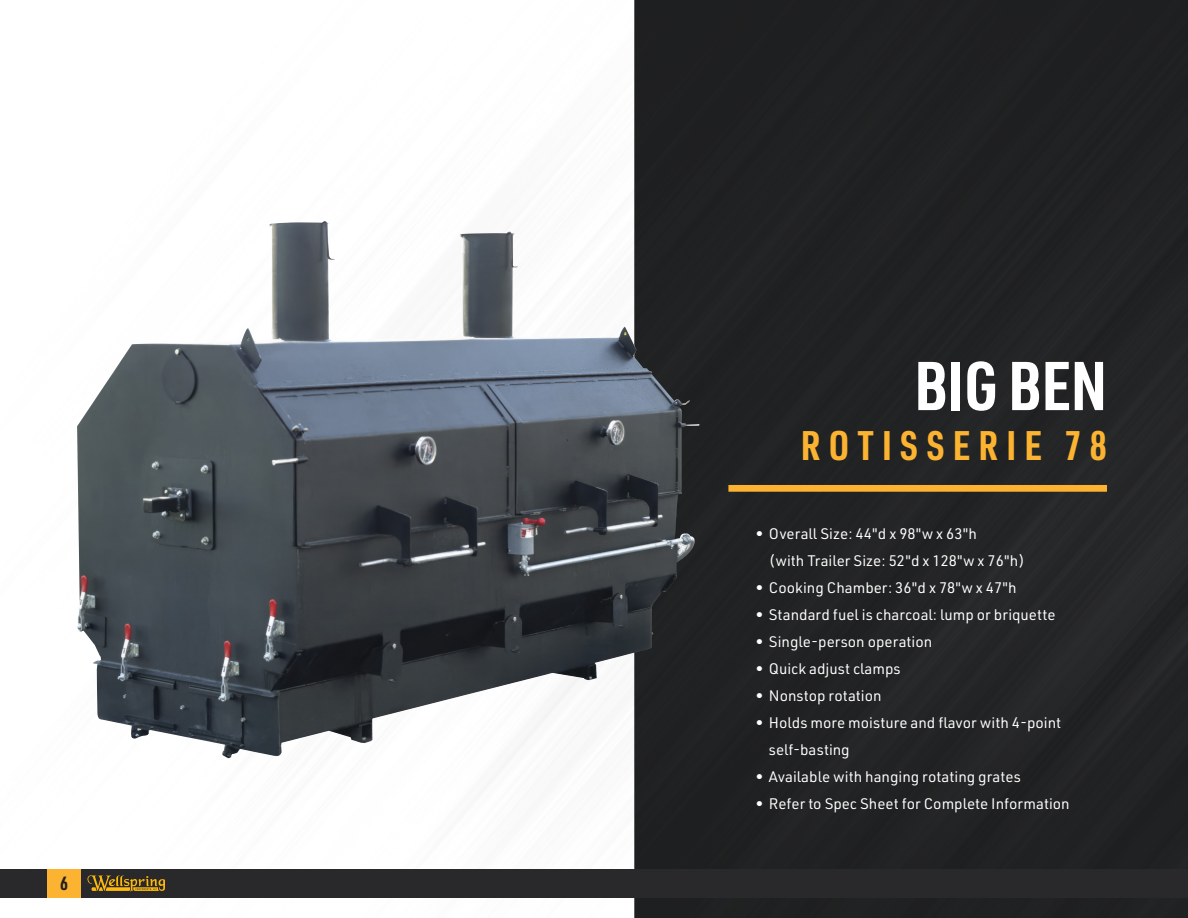
<style>
.page{position:relative;width:1188px;height:918px;background:#fff}
.page>*{position:absolute;margin:0;border:0;box-sizing:border-box;transform-origin:0 0}
.Product_Category__Large{font:700 67.5px "URWDIN Cond";color:#fff}
.Product_Series{font:700 40.5px "URWDIN Cond";letter-spacing:.2em;color:#fcb331}
.t1{font:700 18.75px "URWDIN Cond";color:#231f20}
.t2{font:15px/27px "URWDIN";color:#fff}
</style>
<div class="page">
<img style="left:228px;top:0;width:960px;height:918px">
<div style="left:728px;top:485px;width:379px;height:7px;background:#fcb331"></div>
<div style="left:0;top:869px;width:1188px;height:29px;background:#29282b"></div>
<svg style="left:87px;top:875px;width:78px;height:17px"></svg>
<div style="left:47px;top:869px;width:34px;height:29px;background:#fcb331"></div>
<img style="left:77px;top:222px;width:623px;height:536px">
<p class="t1" style="left:60px;top:871px;width:9px">6</p>
<p class="Product_Category__Large" style="left:914px;top:340px;width:194px">BIG BEN</p>
<p class="Product_Series" style="left:801px;top:418px;width:308px">ROTISSERIE 78</p>
<p class="t2" style="left:769px;top:520px;width:257px;text-indent:-14px">• Overall Size: 44"d x 98"w x 63"h<br>(with Trailer Size: 52"d x 128"w x 76"h)</p>
<p class="t2" style="left:755px;top:574px;width:263px">• Cooking Chamber: 36"d x 78"w x 47"h</p>
<p class="t2" style="left:755px;top:601px;width:302px">• Standard fuel is charcoal: lump or briquette</p>
<p class="t2" style="left:755px;top:628px;width:178px">• Single-person operation</p>
<p class="t2" style="left:755px;top:655px;width:147px">• Quick adjust clamps</p>
<p class="t2" style="left:755px;top:682px;width:128px">• Nonstop rotation</p>
<p class="t2" style="left:769px;top:709px;width:294px;text-indent:-14px">• Holds more moisture and flavor with 4-point self-basting</p>
<p class="t2" style="left:755px;top:763px;width:267px">• Available with hanging rotating grates</p>
<p class="t2" style="left:755px;top:790px;width:316px">• Refer to Spec Sheet for Complete Information</p>
</div>
